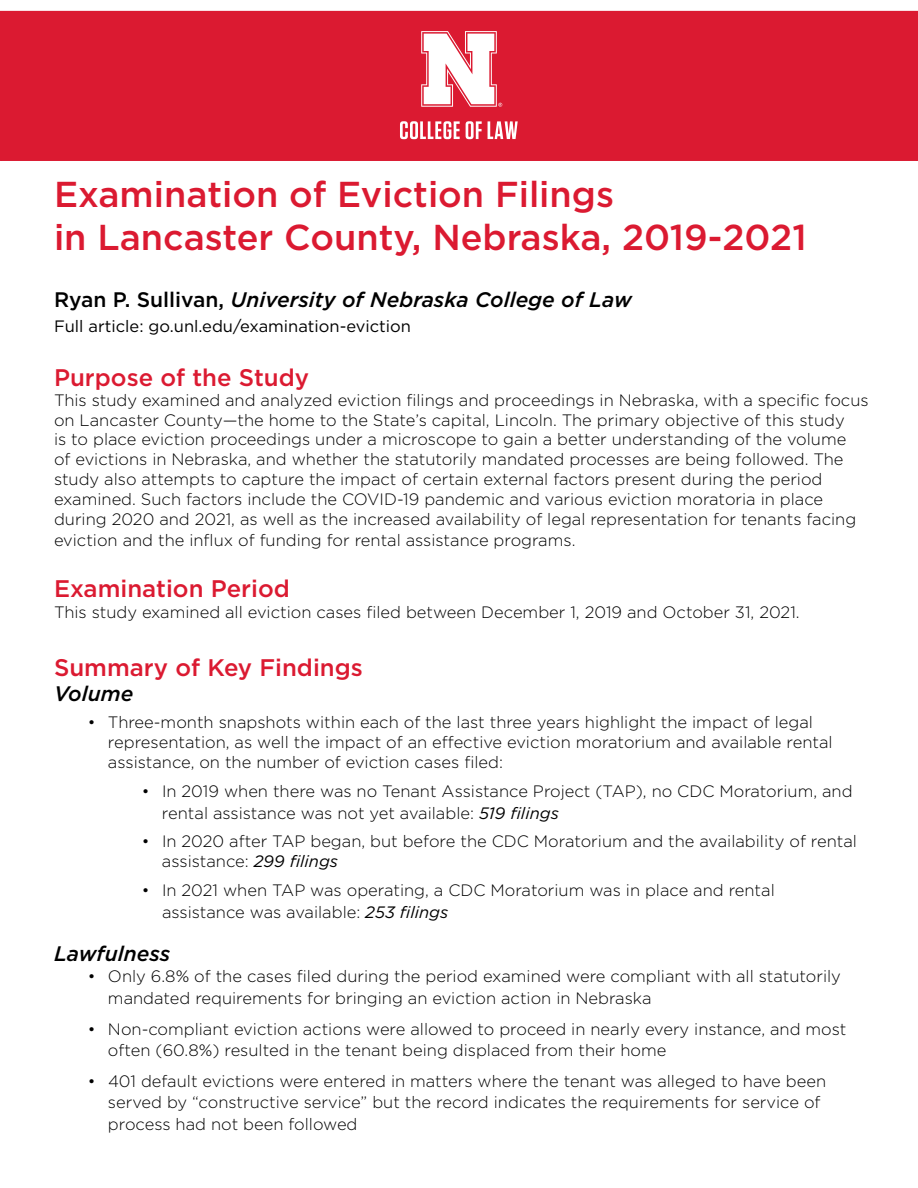
<style>
.page{position:relative;width:918px;height:1188px;background:#fff}
.page>*{position:absolute;margin:0;border:0;box-sizing:border-box;transform-origin:0 0}
.t1{font:500 36px "Gotham";color:#db1a31}
.t2{font:500 24px "Gotham";color:#db1a31}
.t3{font:italic 500 21px "Gotham";color:#000}
.t4{font:300 16.5px/19.8px "Gotham";color:#000}
.t5{font:16.5px "Gotham";color:#000}
.s1{font-style:normal}
.s2{font-weight:400;font-style:italic}
</style>
<div class="page">
<div style="left:1px;top:12px;width:916px;height:148px;background:#db1a31"></div>
<div style="left:0;top:11px;width:918px;height:150px;border:2px solid #db1a31"></div>
<svg style="left:400px;top:121px;width:118px;height:18px"></svg>
<svg style="left:421px;top:31px;width:81px;height:76px"></svg>
<p class="t1" style="left:54px;top:171px;width:562px">Examination of Eviction Filings</p>
<p class="t1" style="left:54px;top:214px;width:754px">in Lancaster County, Nebraska, 2019-2021</p>
<p class="t3" style="left:54px;top:286px;width:579px"><span class="s1">Ryan P. Sullivan,</span> University of Nebraska College of Law</p>
<p class="t5" style="left:54px;top:316px;width:359px">Full article: go.unl.edu/examination-eviction</p>
<p class="t2" style="left:54px;top:362px;width:257px">Purpose of the Study</p>
<p class="t4" style="left:54px;top:390px;width:816px">This study examined and analyzed eviction filings and proceedings in Nebraska, with a specific focus on Lancaster County—the home to the State’s capital, Lincoln. The primary objective of this study<br>is to place eviction proceedings under a microscope to gain a better understanding of the volume<br>of evictions in Nebraska, and whether the statutorily mandated processes are being followed. The study also attempts to capture the impact of certain external factors present during the period</p>
<p class="t4" style="left:54px;top:489px;width:804px">examined. Such factors include the COVID-19 pandemic and various eviction moratoria in place during 2020 and 2021, as well as the increased availability of legal representation for tenants facing</p>
<p class="t4" style="left:54px;top:530px;width:523px">eviction and the influx of funding for rental assistance programs.</p>
<p class="t2" style="left:54px;top:573px;width:237px">Examination Period</p>
<p class="t4" style="left:54px;top:602px;width:747px">This study examined all eviction cases filed between December 1, 2019 and October 31, 2021.</p>
<p class="t2" style="left:54px;top:652px;width:310px">Summary of Key Findings</p>
<p class="t3" style="left:54px;top:680px;width:81px">Volume</p>
<p class="t4" style="left:88px;top:712px;width:727px">• Three-month snapshots within each of the last three years highlight the impact of legal</p>
<p class="t4" style="left:108px;top:732px;width:726px">representation, as well the impact of an effective eviction moratorium and available rental assistance, on the number of eviction cases filed:</p>
<p class="t4" style="left:142px;top:781px;width:712px">• In 2019 when there was no Tenant Assistance Project (TAP), no CDC Moratorium, and</p>
<p class="t4" style="left:162px;top:803px;width:398px">rental assistance was not yet available: <span class="s2">519 filings</span></p>
<p class="t4" style="left:162px;top:831px;width:697px;text-indent:-20px">• In 2020 after TAP began, but before the CDC Moratorium and the availability of rental assistance: <span class="s2">299 filings</span></p>
<p class="t4" style="left:142px;top:880px;width:635px">• In 2021 when TAP was operating, a CDC Moratorium was in place and rental</p>
<p class="t4" style="left:162px;top:902px;width:288px">assistance was available: <span class="s2">253 filings</span></p>
<p class="t3" style="left:54px;top:940px;width:118px">Lawfulness</p>
<p class="t4" style="left:108px;top:965px;width:734px;line-height:21.6px;text-indent:-20px">• Only 6.8% of the cases filed during the period examined were compliant with all statutorily mandated requirements for bringing an eviction action in Nebraska</p>
<p class="t4" style="left:88px;top:1019px;width:760px">• Non-compliant eviction actions were allowed to proceed in nearly every instance, and most</p>
<p class="t4" style="left:108px;top:1040px;width:560px">often (60.8%) resulted in the tenant being displaced from their home</p>
<p class="t4" style="left:88px;top:1071px;width:740px">• 401 default evictions were entered in matters where the tenant was alleged to have been</p>
<p class="t4" style="left:108px;top:1092px;width:714px">served by “constructive service” but the record indicates the requirements for service of</p>
<p class="t4" style="left:108px;top:1114px;width:251px">process had not been followed</p>
</div>
